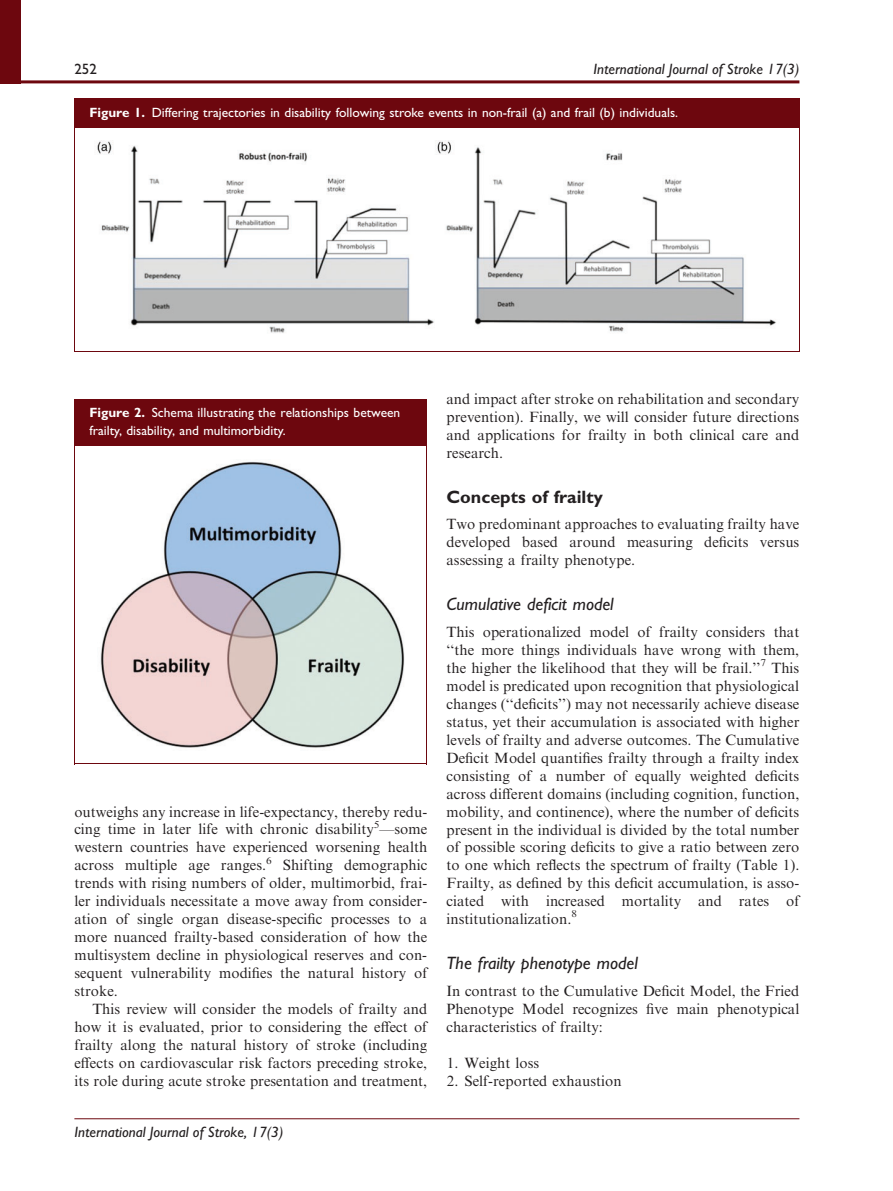
<style>
.page{position:relative;width:893px;height:1191px;background:#fff}
.page>*{position:absolute;margin:0;border:0;box-sizing:border-box;transform-origin:0 0}
.t1{font:18px "Adv P7 D0 C";color:#231f20}
.t2{font:18px "Adv P7 D0 F";color:#231f20}
.t3{font:15px/18px "Adv Times";color:#231f20;text-align:justify}
.t4{font:15px "Adv P7 D0 C";color:#231f20}
.t5{font:italic 500 15px "Gill Sans MT Pro";color:#231f20}
.t6{font:500 15px "Gill Sans MT Pro";color:#231f20}
.t7{font:15px "Adv P7 D09";color:#231f20}
.t8{font:13.5px/18px "Adv P7 D09";color:#fff}
.t9{font:9.9px "Adv Times";color:#231f20;scale:1.13 1}
.s1{font-family:"Adv P7 D0 F"}
</style>
<div class="page">
<hr style="left:0;top:80px;width:799px;height:3px;background:#6d070e">
<div style="left:0;top:0;width:21px;height:83px;background:#6d070e"></div>
<hr style="left:74px;top:1118px;width:725px;height:1px;background:#6d070e">
<div style="left:74px;top:399px;width:353px;height:47px;background:#6d070e"></div>
<hr style="left:74px;top:763px;width:353px;height:1px;background:#6d070e">
<hr style="left:74px;top:446px;width:1px;height:318px;background:#6d070e">
<hr style="left:427px;top:446px;width:1px;height:318px;background:#6d070e">
<img style="left:100px;top:461px;width:304px;height:287px">
<div style="left:74px;top:99px;width:725px;height:28px;background:#6d070e"></div>
<hr style="left:74px;top:351px;width:725px;height:1px;background:#6d070e">
<hr style="left:74px;top:127px;width:1px;height:224px;background:#6d070e">
<hr style="left:799px;top:127px;width:1px;height:224px;background:#6d070e">
<img style="left:97px;top:141px;width:679px;height:192px">
<p class="t6" style="left:74px;top:60px;width:24px">252</p>
<p class="t5" style="left:593px;top:60px;width:207px">International Journal of Stroke 17(3)</p>
<p class="t7" style="left:74px;top:63px;width:9px">2</p>
<p class="t4" style="left:600px;top:63px;width:201px">International Journal of Stroke 0(0)</p>
<p class="t8" style="left:89px;top:105px;width:590px"><span class="s1">Figure 1.</span> Differing trajectories in disability following stroke events in non-frail (a) and frail (b) individuals.</p>
<p class="t8" style="left:89px;top:405px;width:312px"><span class="s1">Figure 2.</span> Schema illustrating the relationships between frailty, disability, and multimorbidity.</p>
<p class="t3" style="left:74px;top:803px;width:354px">outweighs any increase in life-expectancy, thereby redu&shy;cing time in later life with chronic disability<sup>5</sup>—some western countries have experienced worsening health across multiple age ranges.<sup>6</sup> Shifting demographic trends with rising numbers of older, multimorbid, frai&shy;ler individuals necessitate a move away from consider&shy;ation of single organ disease-specific processes to a more nuanced frailty-based consideration of how the multisystem decline in physiological reserves and con&shy;sequent vulnerability modifies the natural history of stroke.</p>
<p class="t3" style="left:74px;top:1000px;width:354px;text-indent:18px">This review will consider the models of frailty and how it is evaluated, prior to considering the effect of frailty along the natural history of stroke (including effects on cardiovascular risk factors preceding stroke, its role during acute stroke presentation and treatment,</p>
<p class="t5" style="left:251px;top:1123px;width:34px">17(3)</p>
<p class="t4" style="left:74px;top:1126px;width:204px">International Journal of Stroke, 0(0)</p>
<p class="t3" style="left:446px;top:391px;width:354px">and impact after stroke on rehabilitation and secondary prevention). Finally, we will consider future directions and applications for frailty in both clinical care and research.</p>
<p class="t2" style="left:446px;top:489px;width:158px">Concepts of frailty</p>
<p class="t3" style="left:446px;top:516px;width:354px">Two predominant approaches to evaluating frailty have developed based around measuring deficits versus assessing a frailty phenotype.</p>
<p class="t1" style="left:446px;top:597px;width:169px">Cumulative deficit model</p>
<p class="t3" style="left:446px;top:624px;width:354px">This operationalized model of frailty considers that ‘‘the more things individuals have wrong with them, the higher the likelihood that they will be frail.’’<sup>7</sup> This model is predicated upon recognition that physiological changes (‘‘deficits’’) may not necessarily achieve disease status, yet their accumulation is associated with higher levels of frailty and adverse outcomes. The Cumulative Deficit Model quantifies frailty through a frailty index consisting of a number of equally weighted deficits across different domains (including cognition, function, mobility, and continence), where the number of deficits present in the individual is divided by the total number of possible scoring deficits to give a ratio between zero to one which reflects the spectrum of frailty (Table 1).<br>Frailty, as defined by this deficit accumulation, is asso&shy;ciated with increased mortality and rates of institutionalization.</p>
<p class="t9" style="left:571px;top:910px;width:6px">8</p>
<p class="t1" style="left:446px;top:956px;width:193px">The frailty phenotype model</p>
<p class="t3" style="left:446px;top:982px;width:354px">In contrast to the Cumulative Deficit Model, the Fried Phenotype Model recognizes five main phenotypical characteristics of frailty:</p>
<p class="t3" style="left:447px;top:1054px;width:94px">1. Weight loss</p>
<p class="t3" style="left:447px;top:1072px;width:176px">2. Self-reported exhaustion</p>
</div>
